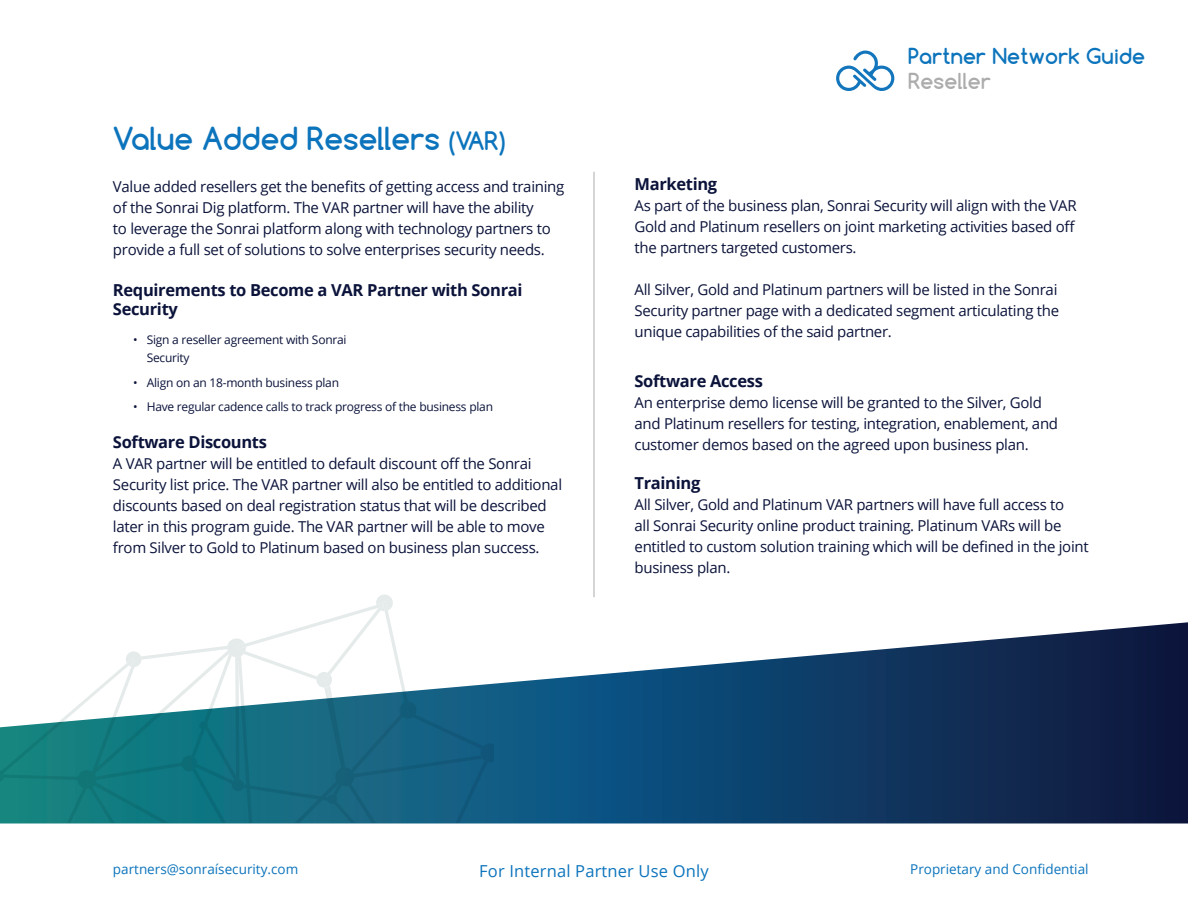
<style>
.page{position:relative;width:1188px;height:918px;background:#fff}
.page>*{position:absolute;margin:0;border:0;box-sizing:border-box;transform-origin:0 0}
.H1_-_Comfortaa_Bold{font:700 30px "Comfortaa";color:#0c74bc}
.t1{font:700 20.85px "Comfortaa";letter-spacing:.01em;color:#0c74bc}
.t2{font:700 20.85px "Comfortaa";letter-spacing:.01em;color:#acacac}
.H2_-_OpenSans_Bold{font:700 16.5px/19.8px "Open Sans";letter-spacing:-.02em;color:#0b133a}
.t3{font:16.5px "Open Sans";letter-spacing:.01em;color:#0c74bc}
.BODY_-_OpenSans_Regu{font:15px/21px "Open Sans";letter-spacing:-.02em;color:#0b133a}
.t4{font:13.5px "Open Sans";color:#0c74bc}
.t5{font:12px/18px "Open Sans";letter-spacing:-.02em;color:#0b133a}
.s1{font-size:24px}
</style>
<div class="page">
<svg style="left:0;top:622px;width:1188px;height:202px"></svg>
<hr style="left:594px;top:172px;width:1px;height:425px;background:#acacac">
<svg style="left:0;top:594px;width:494px;height:229px"></svg>
<svg style="left:836px;top:51px;width:58px;height:40px"></svg>
<p class="H1_-_Comfortaa_Bold" style="left:113px;top:119px;width:394px">Value Added Resellers <span class="s1">(VAR)</span></p>
<p class="BODY_-_OpenSans_Regu" style="left:113px;top:175px;width:453px">Value added resellers get the benefits of getting access and training of the Sonrai Dig platform. The VAR partner will have the ability<br>to leverage the Sonrai platform along with technology partners to provide a full set of solutions to solve enterprises security needs.</p>
<p class="H2_-_OpenSans_Bold" style="left:113px;top:279px;width:411px">Requirements to Become a VAR Partner with Sonrai<br>Security</p>
<p class="t5" style="left:147px;top:330px;width:201px;text-indent:-14px">• Sign a reseller agreement with Sonrai<br>Security</p>
<p class="t5" style="left:133px;top:373px;width:207px">• Align on an 18-month business plan</p>
<p class="t5" style="left:133px;top:398px;width:361px">• Have regular cadence calls to track progress of the business plan</p>
<p class="H2_-_OpenSans_Bold" style="left:113px;top:432px;width:156px">Software Discounts</p>
<p class="BODY_-_OpenSans_Regu" style="left:113px;top:453px;width:451px">A VAR partner will be entitled to default discount off the Sonrai Security list price. The VAR partner will also be entitled to additional discounts based on deal registration status that will be described later in this program guide. The VAR partner will be able to move from Silver to Gold to Platinum based on business plan success.</p>
<h2 class="t1" style="left:908px;top:43px;width:239px">Partner Network Guide</h2>
<h2 class="t2" style="left:908px;top:68px;width:84px">Reseller</h2>
<p class="H2_-_OpenSans_Bold" style="left:635px;top:174px;width:84px">Marketing</p>
<p class="BODY_-_OpenSans_Regu" style="left:635px;top:195px;width:444px;text-align:justify">As part of the business plan, Sonrai Security will align with the VAR Gold and Platinum resellers on joint marketing activities based off the partners targeted customers.</p>
<p class="BODY_-_OpenSans_Regu" style="left:635px;top:279px;width:426px;text-align:justify">All Silver, Gold and Platinum partners will be listed in the Sonrai Security partner page with a dedicated segment articulating the unique capabilities of the said partner.</p>
<p class="H2_-_OpenSans_Bold" style="left:635px;top:370px;width:130px">Software Access</p>
<p class="BODY_-_OpenSans_Regu" style="left:635px;top:391px;width:425px">An enterprise demo license will be granted to the Silver, Gold and Platinum resellers for testing, integration, enablement, and customer demos based on the agreed upon business plan.</p>
<p class="H2_-_OpenSans_Bold" style="left:635px;top:473px;width:67px">Training</p>
<p class="BODY_-_OpenSans_Regu" style="left:635px;top:494px;width:456px">All Silver, Gold and Platinum VAR partners will have full access to<br>all Sonrai Security online product training. Platinum VARs will be entitled to custom solution training which will be defined in the joint business plan.</p>
<p class="t4" style="left:113px;top:860px;width:187px">partners@sonraísecurity.com</p>
<p class="t4" style="left:910px;top:860px;width:180px">Proprietary and Confidential</p>
<p class="t3" style="left:479px;top:859px;width:231px">For Internal Partner Use Only</p>
</div>
